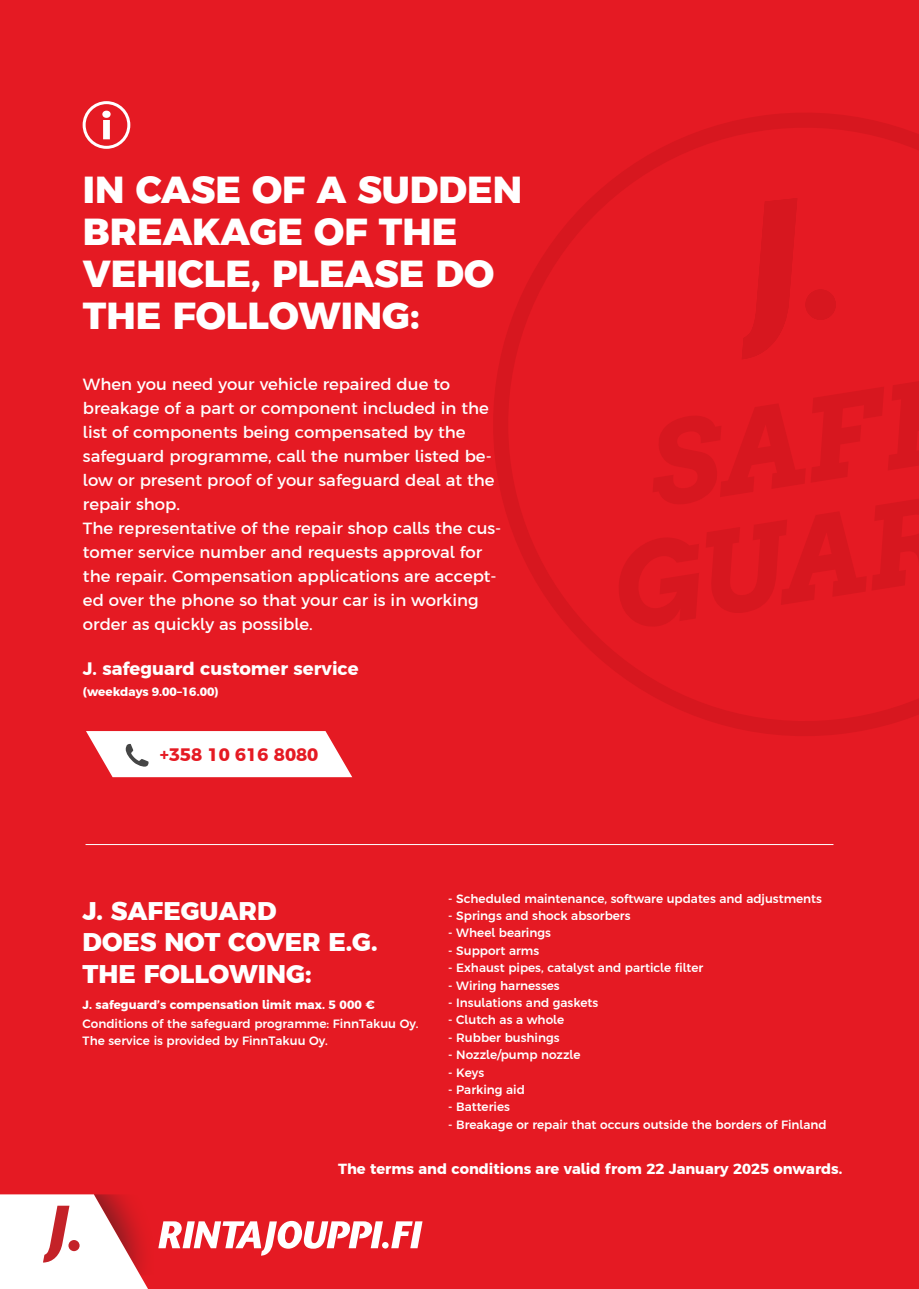
<style>
.page{position:relative;width:919px;height:1289px;background:#fff}
.page>*{position:absolute;margin:0;border:0;box-sizing:border-box;transform-origin:0 0}
.t1{font:800 37.5px/42px "Argentum Sans";color:#fff}
.t2{font:800 25.5px/31.5px "Argentum Sans";color:#fff}
.t3{font:700 18px "Argentum Sans";color:#fff}
.t4{font:700 18px "Argentum Sans";color:#e51a23}
.t5{font:16.5px/24px "Argentum Sans";color:#fff}
.t6{font:700 14.55px "Argentum Sans";color:#fff}
.t7{font:500 12px "Argentum Sans";color:#fff}
.t8{font:700 12px "Argentum Sans";color:#fff}
</style>
<div class="page">
<div style="left:0;top:0;width:918px;height:1288px;background:#e51a23"></div>
<svg style="left:102px;top:111px;width:9px;height:28px"></svg>
<div style="left:83px;top:101px;width:47px;height:48px;border:3px solid #fff;border-radius:50%"></div>
<hr style="left:85px;top:844px;width:748px;height:1px;background:#fff">
<svg style="left:0;top:1194px;width:423px;height:94px"></svg>
<svg style="left:493px;top:113px;width:425px;height:623px"></svg>
<svg style="left:618px;top:381px;width:300px;height:246px"></svg>
<svg style="left:86px;top:731px;width:266px;height:46px;background:#f9e5e6"></svg>
<p class="t1" style="left:83px;top:166px;width:440px">IN CASE OF A SUDDEN<br>BREAKAGE OF THE<br>VEHICLE, PLEASE DO<br>THE FOLLOWING:</p>
<p class="t5" style="left:83px;top:370px;width:420px">When you need your vehicle repaired due to breakage of a part or component included in the list of components being compensated by the safeguard programme, call the number listed be&shy;low or present proof of your safeguard deal at the repair shop.<br>The representative of the repair shop calls the cus&shy;tomer service number and requests approval for the repair. Compensation applications are accept&shy;ed over the phone so that your car is in working order as quickly as possible.</p>
<p class="t3" style="left:83px;top:654px;width:277px">J. safeguard customer service</p>
<p class="t8" style="left:83px;top:682px;width:137px">(weekdays 9.00–16.00)</p>
<p class="t4" style="left:160px;top:740px;width:160px">+358 10 616 8080</p>
<p class="t2" style="left:83px;top:892px;width:296px">J. SAFEGUARD<br>DOES NOT COVER E.G.<br>THE FOLLOWING:</p>
<p class="t8" style="left:83px;top:994px;width:293px">J. safeguard’s compensation limit max. 5 000 €</p>
<p class="t7" style="left:83px;top:1014px;width:337px">Conditions of the safeguard programme: FinnTakuu Oy.</p>
<p class="t7" style="left:83px;top:1031px;width:247px">The service is provided by FinnTakuu Oy.</p>
<p class="t7" style="left:448px;top:888px;width:375px">- Scheduled maintenance, software updates and adjustments</p>
<p class="t7" style="left:448px;top:906px;width:184px">- Springs and shock absorbers</p>
<p class="t7" style="left:448px;top:923px;width:104px">- Wheel bearings</p>
<p class="t7" style="left:448px;top:941px;width:92px">- Support arms</p>
<p class="t7" style="left:448px;top:958px;width:256px">- Exhaust pipes, catalyst and particle filter</p>
<p class="t7" style="left:448px;top:975px;width:113px">- Wiring harnesses</p>
<p class="t7" style="left:448px;top:993px;width:152px">- Insulations and gaskets</p>
<p class="t7" style="left:448px;top:1010px;width:117px">- Clutch as a whole</p>
<p class="t7" style="left:448px;top:1028px;width:113px">- Rubber bushings</p>
<p class="t7" style="left:448px;top:1045px;width:134px">- Nozzle/pump nozzle</p>
<p class="t7" style="left:448px;top:1062px;width:37px">- Keys</p>
<p class="t7" style="left:448px;top:1080px;width:78px">- Parking aid</p>
<p class="t7" style="left:448px;top:1097px;width:63px">- Batteries</p>
<p class="t7" style="left:448px;top:1115px;width:380px">- Breakage or repair that occurs outside the borders of Finland</p>
<p class="t6" style="left:338px;top:1157px;width:506px">The terms and conditions are valid from 22 January 2025 onwards.</p>
</div>
